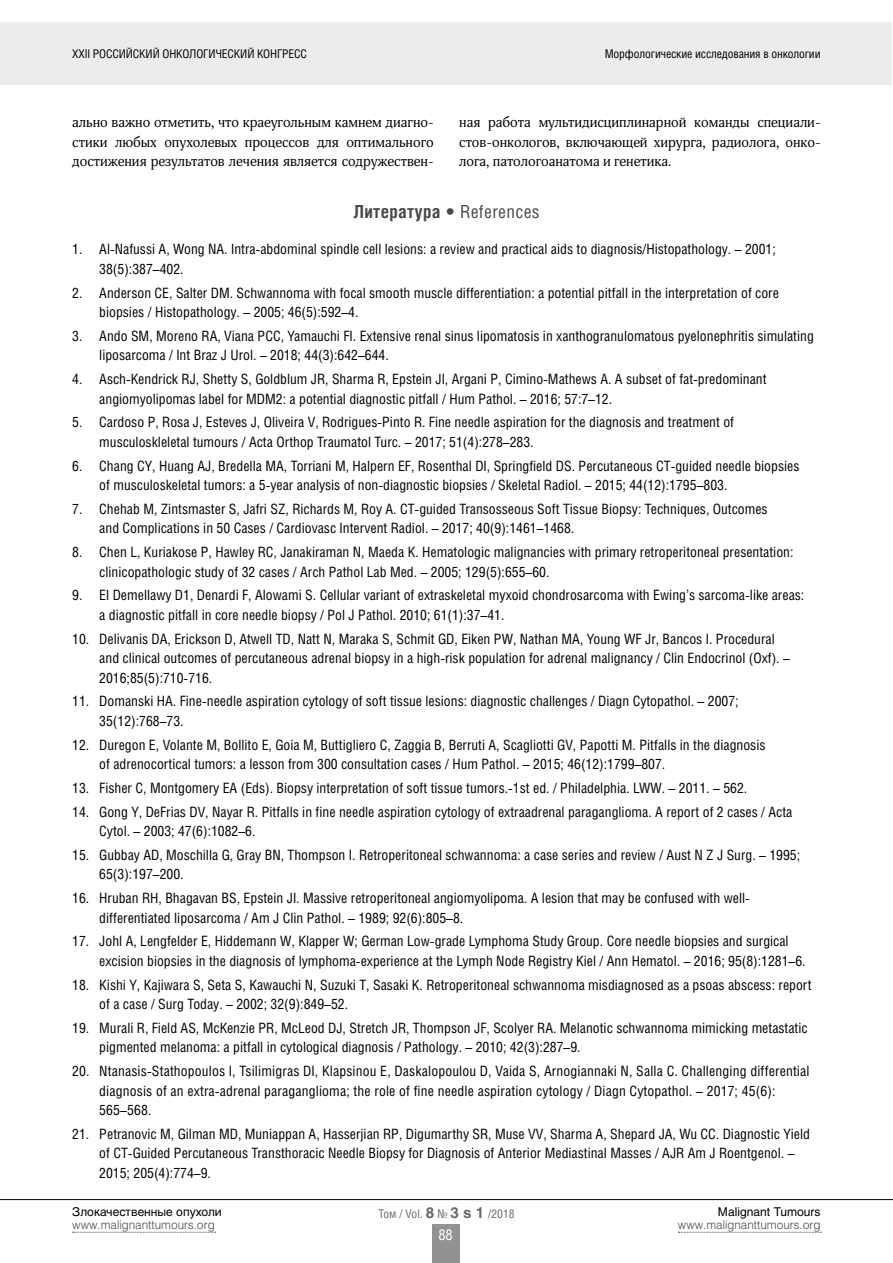
<style>
.page{position:relative;width:893px;height:1263px;background:#fff}
.page>*{position:absolute;margin:0;border:0;box-sizing:border-box;transform-origin:0 0}
.t1{font:700 18px "Helios Cond C";letter-spacing:.02em;color:#484847}
.t2{font:15px "Helios Cond C";color:#fff}
.t3{font:14.25px/19.5px "Helios Cond C";color:#000}
.t4{font:14.25px/19.8px "Adonis C";color:#000;text-align:justify}
.t5{font:12px "Helios Cond C";letter-spacing:-.01em;color:#000}
.t6{font:12px "Helios Light C";color:#484847}
.t7{font:12px "Helios C";color:#000}
.t8{font:12px "Helios Cond C";color:#696968}
.s1{font-weight:400}
.s2{font-family:"Helios C";font-weight:700;font-size:15px}
</style>
<div class="page">
<div style="left:0;top:22px;width:892px;height:63px;background:#ececec"></div>
<hr style="left:0;top:1199px;width:893px;height:1px;background:#000">
<svg style="left:73px;top:1232px;width:143px;height:1px"></svg>
<svg style="left:678px;top:1232px;width:143px;height:1px"></svg>
<div style="left:432px;top:1225px;width:27px;height:38px;background:#919291"></div>
<p class="t5" style="left:72px;top:47px;width:236px">XXII РОССИЙСКИЙ ОНКОЛОГИЧЕСКИЙ КОНГРЕСС</p>
<p class="t5" style="left:605px;top:47px;width:217px">Морфологические исследования в онкологии</p>
<p class="t4" style="left:72px;top:112px;width:363px">ально важно отметить, что краеугольным камнем диагно&shy;стики любых опухолевых процессов для оптимального достижения результатов лечения является содружествен-</p>
<p class="t4" style="left:459px;top:112px;width:363px">ная работа мультидисциплинарной команды специали&shy;стов-онкологов, включающей хирурга, радиолога, онко&shy;лога, патологоанатома и генетика.</p>
<p class="t1" style="left:353px;top:201px;width:188px">Литература • <span class="s1">References</span></p>
<p class="t3" style="left:99px;top:239px;width:678px;text-indent:-27px">1. Al-Nafussi A, Wong NA. Intra-abdominal spindle cell lesions: a review and practical aids to diagnosis/Histopathology. – 2001;<br>38(5):387–402.</p>
<p class="t3" style="left:99px;top:282px;width:681px;text-indent:-27px">2. Anderson CE, Salter DM. Schwannoma with focal smooth muscle differentiation: a potential pitfall in the interpretation of core biopsies / Histopathology. – 2005; 46(5):592–4.</p>
<p class="t3" style="left:99px;top:326px;width:716px;text-indent:-27px">3. Ando SM, Moreno RA, Viana PCC, Yamauchi FI. Extensive renal sinus lipomatosis in xanthogranulomatous pyelonephritis simulating liposarcoma / Int Braz J Urol. – 2018; 44(3):642–644.</p>
<p class="t3" style="left:99px;top:369px;width:669px;text-indent:-27px">4. Asch-Kendrick RJ, Shetty S, Goldblum JR, Sharma R, Epstein JI, Argani P, Cimino-Mathews A. A subset of fat-predominant angiomyolipomas label for MDM2: a potential diagnostic pitfall / Hum Pathol. – 2016; 57:7–12.</p>
<p class="t3" style="left:99px;top:412px;width:636px;text-indent:-27px">5. Cardoso P, Rosa J, Esteves J, Oliveira V, Rodrigues-Pinto R. Fine needle aspiration for the diagnosis and treatment of musculoskleletal tumours / Acta Orthop Traumatol Turc. – 2017; 51(4):278–283.</p>
<p class="t3" style="left:99px;top:455px;width:702px;text-indent:-27px">6. Chang CY, Huang AJ, Bredella MA, Torriani M, Halpern EF, Rosenthal DI, Springfield DS. Percutaneous CT-guided needle biopsies of musculoskeletal tumors: a 5-year analysis of non-diagnostic biopsies / Skeletal Radiol. – 2015; 44(12):1795–803.</p>
<p class="t3" style="left:99px;top:499px;width:670px;text-indent:-27px">7. Chehab M, Zintsmaster S, Jafri SZ, Richards M, Roy A. CT-guided Transosseous Soft Tissue Biopsy: Techniques, Outcomes and Complications in 50 Cases / Cardiovasc Intervent Radiol. – 2017; 40(9):1461–1468.</p>
<p class="t3" style="left:99px;top:542px;width:696px;text-indent:-27px">8. Chen L, Kuriakose P, Hawley RC, Janakiraman N, Maeda K. Hematologic malignancies with primary retroperitoneal presentation: clinicopathologic study of 32 cases / Arch Pathol Lab Med. – 2005; 129(5):655–60.</p>
<p class="t3" style="left:99px;top:585px;width:706px;text-indent:-27px">9. El Demellawy D1, Denardi F, Alowami S. Cellular variant of extraskeletal myxoid chondrosarcoma with Ewing’s sarcoma-like areas: a diagnostic pitfall in core needle biopsy / Pol J Pathol. 2010; 61(1):37–41.</p>
<p class="t3" style="left:99px;top:628px;width:692px;text-indent:-27px">10. Delivanis DA, Erickson D, Atwell TD, Natt N, Maraka S, Schmit GD, Eiken PW, Nathan MA, Young WF Jr, Bancos I. Procedural and clinical outcomes of percutaneous adrenal biopsy in a high-risk population for adrenal malignancy / Clin Endocrinol (Oxf). –<br>2016;85(5):710-716.</p>
<p class="t3" style="left:99px;top:691px;width:641px;text-indent:-27px">11. Domanski HA. Fine-needle aspiration cytology of soft tissue lesions: diagnostic challenges / Diagn Cytopathol. – 2007;<br>35(12):768–73.</p>
<p class="t3" style="left:99px;top:734px;width:668px;text-indent:-27px">12. Duregon E, Volante M, Bollito E, Goia M, Buttigliero C, Zaggia B, Berruti A, Scagliotti GV, Papotti M. Pitfalls in the diagnosis of adrenocortical tumors: a lesson from 300 consultation cases / Hum Pathol. – 2015; 46(12):1799–807.</p>
<p class="t3" style="left:72px;top:778px;width:676px">13. Fisher C, Montgomery EA (Eds). Biopsy interpretation of soft tissue tumors.-1st ed. / Philadelphia. LWW. – 2011. – 562.</p>
<p class="t3" style="left:99px;top:801px;width:695px;text-indent:-27px">14. Gong Y, DeFrias DV, Nayar R. Pitfalls in fine needle aspiration cytology of extraadrenal paraganglioma. A report of 2 cases / Acta<br>Cytol. – 2003; 47(6):1082–6.</p>
<p class="t3" style="left:99px;top:845px;width:702px;text-indent:-27px">15. Gubbay AD, Moschilla G, Gray BN, Thompson I. Retroperitoneal schwannoma: a case series and review / Aust N Z J Surg. – 1995;<br>65(3):197–200.</p>
<p class="t3" style="left:99px;top:888px;width:652px;text-indent:-27px">16. Hruban RH, Bhagavan BS, Epstein JI. Massive retroperitoneal angiomyolipoma. A lesion that may be confused with well&shy;differentiated liposarcoma / Am J Clin Pathol. – 1989; 92(6):805–8.</p>
<p class="t3" style="left:99px;top:931px;width:708px;text-indent:-27px">17. Johl A, Lengfelder E, Hiddemann W, Klapper W; German Low-grade Lymphoma Study Group. Core needle biopsies and surgical excision biopsies in the diagnosis of lymphoma-experience at the Lymph Node Registry Kiel / Ann Hematol. – 2016; 95(8):1281–6.</p>
<p class="t3" style="left:99px;top:974px;width:714px;text-indent:-27px">18. Kishi Y, Kajiwara S, Seta S, Kawauchi N, Suzuki T, Sasaki K. Retroperitoneal schwannoma misdiagnosed as a psoas abscess: report of a case / Surg Today. – 2002; 32(9):849–52.</p>
<p class="t3" style="left:99px;top:1018px;width:710px;text-indent:-27px">19. Murali R, Field AS, McKenzie PR, McLeod DJ, Stretch JR, Thompson JF, Scolyer RA. Melanotic schwannoma mimicking metastatic pigmented melanoma: a pitfall in cytological diagnosis / Pathology. – 2010; 42(3):287–9.</p>
<p class="t3" style="left:99px;top:1061px;width:712px;text-indent:-27px">20. Ntanasis-Stathopoulos I, Tsilimigras DI, Klapsinou E, Daskalopoulou D, Vaida S, Arnogiannaki N, Salla C. Challenging differential diagnosis of an extra-adrenal paraganglioma; the role of fine needle aspiration cytology / Diagn Cytopathol. – 2017; 45(6):<br>565–568.</p>
<p class="t3" style="left:99px;top:1124px;width:712px;text-indent:-27px">21. Petranovic M, Gilman MD, Muniappan A, Hasserjian RP, Digumarthy SR, Muse VV, Sharma A, Shepard JA, Wu CC. Diagnostic Yield of CT-Guided Percutaneous Transthoracic Needle Biopsy for Diagnosis of Anterior Mediastinal Masses / AJR Am J Roentgenol. –<br>2015; 205(4):774–9.</p>
<p class="t7" style="left:72px;top:1204px;width:151px">Злокачественные опухоли</p>
<p class="t6" style="left:72px;top:1218px;width:144px">www.malignanttumours.org</p>
<p class="t8" style="left:378px;top:1206px;width:138px">Том / Vol. <span class="s2">8</span> № <span class="s2">3 s 1</span> /2018</p>
<p class="t7" style="left:718px;top:1204px;width:104px">Malignant Tumours</p>
<p class="t6" style="left:678px;top:1218px;width:144px">www.malignanttumours.org</p>
<p class="t2" style="left:438px;top:1225px;width:16px">88</p>
</div>
